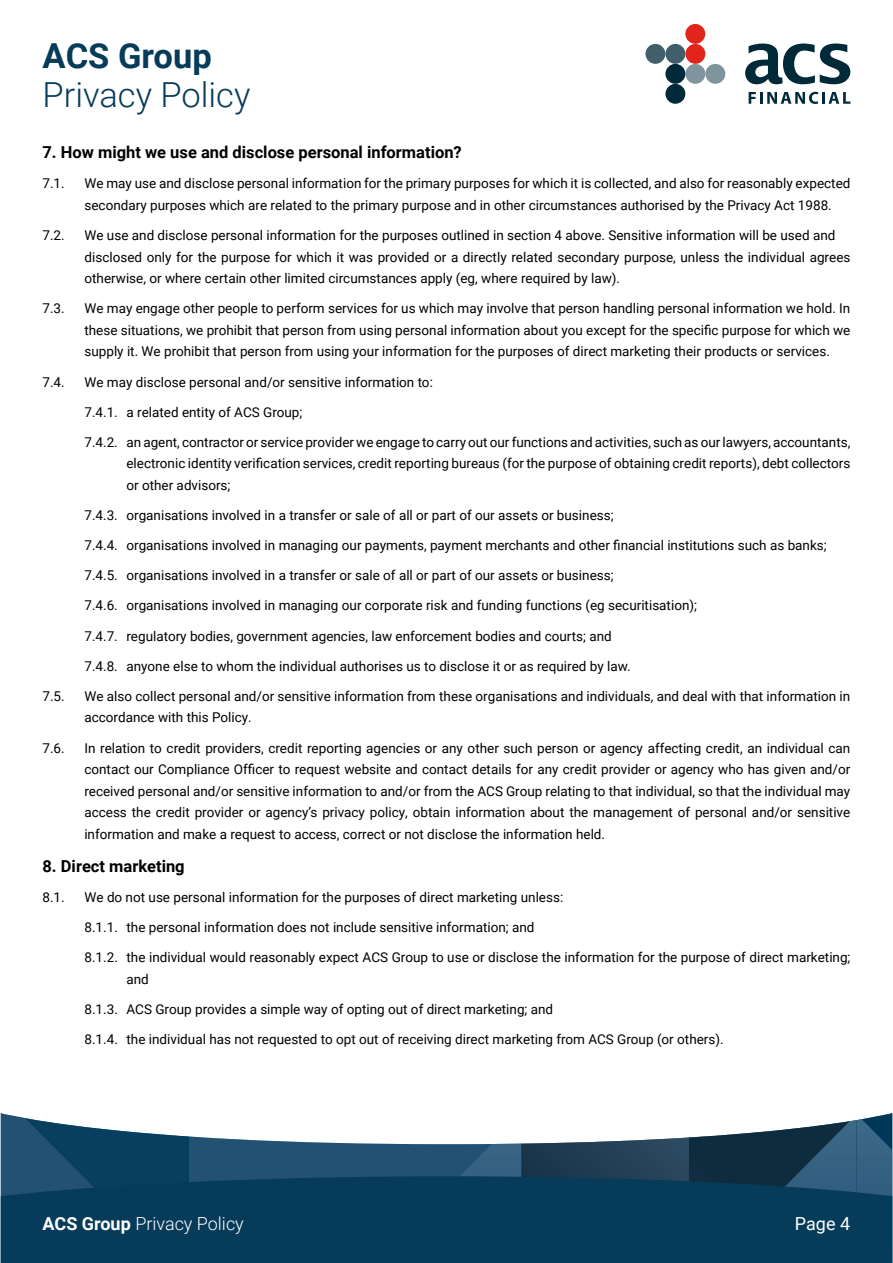
<style>
.page{position:relative;width:893px;height:1263px;background:#fff}
.page>*{position:absolute;margin:0;border:0;box-sizing:border-box;transform-origin:0 0}
.t1{font:300 34.5px "Roboto";color:#063b59}
.t2{font:700 34.5px "Roboto";color:#063b59}
.t3{font:300 18px "Roboto";color:#fff}
.t4{font:18px "Roboto";color:#fff}
.t5{font:700 16.5px "Roboto";color:#000}
.t6{font:13.5px/21.6px "Roboto";color:#000}
.s1{font-weight:700}
</style>
<div class="page">
<svg style="left:21px;top:1113px;width:871px;height:63px"></svg>
<div style="left:1px;top:1176px;width:891px;height:87px;background:#063b59"></div>
<div style="left:685px;top:64px;width:20px;height:20px;background:#80949d;border-radius:50%"></div>
<div style="left:705px;top:64px;width:20px;height:20px;background:#80949d;border-radius:50%"></div>
<div style="left:665px;top:44px;width:20px;height:20px;background:#405f6b;border-radius:50%"></div>
<div style="left:665px;top:64px;width:20px;height:20px;background:#002a3a;border-radius:50%"></div>
<div style="left:665px;top:84px;width:20px;height:20px;background:#002a3a;border-radius:50%"></div>
<div style="left:645px;top:44px;width:20px;height:20px;background:#405f6b;border-radius:50%"></div>
<div style="left:685px;top:44px;width:20px;height:20px;background:#e1251b;border-radius:50%"></div>
<div style="left:685px;top:24px;width:20px;height:20px;background:#e1251b;border-radius:50%"></div>
<svg style="left:745px;top:44px;width:105px;height:40px"></svg>
<svg style="left:749px;top:92px;width:101px;height:12px"></svg>
<h1 class="t2" style="left:43px;top:32px;width:171px">ACS Group</h1>
<h1 class="t1" style="left:43px;top:70px;width:209px">Privacy Policy</h1>
<p class="t5" style="left:43px;top:141px;width:421px">7. How might we use and disclose personal information?</p>
<p class="t6" style="left:43px;top:172px;width:24px">7.1.</p>
<p class="t6" style="left:85px;top:172px;width:767px">We may use and disclose personal information for the primary purposes for which it is collected, and also for reasonably expected secondary purposes which are related to the primary purpose and in other circumstances authorised by the Privacy Act 1988.</p>
<p class="t6" style="left:43px;top:224px;width:24px">7.2.</p>
<p class="t6" style="left:84px;top:224px;width:767px">We use and disclose personal information for the purposes outlined in section 4 above. Sensitive information will be used and disclosed only for the purpose for which it was provided or a directly related secondary purpose, unless the individual agrees otherwise, or where certain other limited circumstances apply (eg, where required by law).</p>
<p class="t6" style="left:42px;top:297px;width:24px">7.3.</p>
<p class="t6" style="left:84px;top:297px;width:767px;text-align:justify">We may engage other people to perform services for us which may involve that person handling personal information we hold. In these situations, we prohibit that person from using personal information about you except for the specific purpose for which we supply it. We prohibit that person from using your information for the purposes of direct marketing their products or services.</p>
<p class="t6" style="left:42px;top:370px;width:24px">7.4.</p>
<p class="t6" style="left:84px;top:370px;width:350px">We may disclose personal and/or sensitive information to:</p>
<p class="t6" style="left:84px;top:401px;width:219px">7.4.1. a related entity of ACS Group;</p>
<p class="t6" style="left:126px;top:431px;width:725px;text-align:justify;text-indent:-42px">7.4.2. an agent, contractor or service provider we engage to carry out our functions and activities, such as our lawyers, accountants, electronic identity verification services, credit reporting bureaus (for the purpose of obtaining credit reports), debt collectors or other advisors;</p>
<p class="t6" style="left:84px;top:504px;width:531px">7.4.3. organisations involved in a transfer or sale of all or part of our assets or business;</p>
<p class="t6" style="left:84px;top:534px;width:744px">7.4.4. organisations involved in managing our payments, payment merchants and other financial institutions such as banks;</p>
<p class="t6" style="left:84px;top:564px;width:531px">7.4.5. organisations involved in a transfer or sale of all or part of our assets or business;</p>
<p class="t6" style="left:84px;top:594px;width:614px">7.4.6. organisations involved in managing our corporate risk and funding functions (eg securitisation);</p>
<p class="t6" style="left:84px;top:624px;width:529px">7.4.7. regulatory bodies, government agencies, law enforcement bodies and courts; and</p>
<p class="t6" style="left:84px;top:654px;width:548px">7.4.8. anyone else to whom the individual authorises us to disclose it or as required by law.</p>
<p class="t6" style="left:42px;top:685px;width:24px">7.5.</p>
<p class="t6" style="left:84px;top:685px;width:767px">We also collect personal and/or sensitive information from these organisations and individuals, and deal with that information in accordance with this Policy.</p>
<p class="t6" style="left:42px;top:736px;width:24px">7.6.</p>
<p class="t6" style="left:84px;top:736px;width:767px;text-align:justify">In relation to credit providers, credit reporting agencies or any other such person or agency affecting credit, an individual can contact our Compliance Officer to request website and contact details for any credit provider or agency who has given and/or received personal and/or sensitive information to and/or from the ACS Group relating to that individual, so that the individual may access the credit provider or agency’s privacy policy, obtain information about the management of personal and/or sensitive information and make a request to access, correct or not disclose the information held.</p>
<p class="t5" style="left:43px;top:854px;width:144px">8. Direct marketing</p>
<p class="t6" style="left:43px;top:886px;width:24px">8.1.</p>
<p class="t6" style="left:85px;top:886px;width:480px">We do not use personal information for the purposes of direct marketing unless:</p>
<p class="t6" style="left:85px;top:916px;width:451px">8.1.1. the personal information does not include sensitive information; and</p>
<p class="t6" style="left:127px;top:946px;width:725px;text-indent:-42px">8.1.2. the individual would reasonably expect ACS Group to use or disclose the information for the purpose of direct marketing; and</p>
<p class="t6" style="left:85px;top:998px;width:470px">8.1.3. ACS Group provides a simple way of opting out of direct marketing; and</p>
<p class="t6" style="left:85px;top:1028px;width:641px">8.1.4. the individual has not requested to opt out of receiving direct marketing from ACS Group (or others).</p>
<h2 class="t3" style="left:43px;top:1211px;width:203px"><span class="s1">ACS Group</span> Privacy Policy</h2>
<h2 class="t4" style="left:795px;top:1211px;width:57px">Page 4</h2>
</div>
